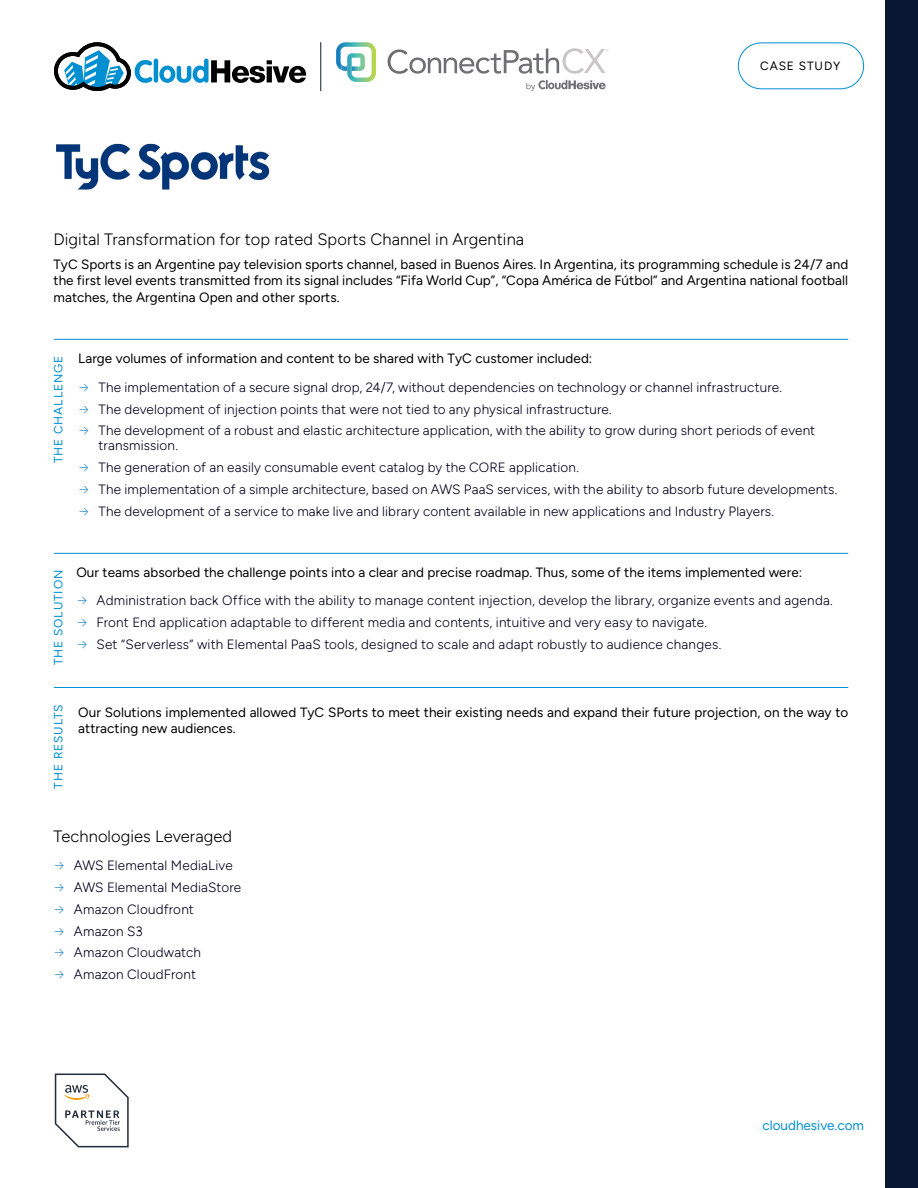
<style>
.page{position:relative;width:918px;height:1188px;background:#fff}
.page>*{position:absolute;margin:0;border:0;box-sizing:border-box;transform-origin:0 0}
.t1{font:300 16.5px "Figtree";letter-spacing:.005em;color:#000}
.t2{font:300 13.5px/15px "Figtree";letter-spacing:.01em;color:#00001d}
.t3{font:13.5px/16.2px "Figtree";letter-spacing:.005em;color:#000;text-align:justify}
.t4{font:13.5px "Figtree";color:#008fd0}
.t5{font:12px "Figtree";letter-spacing:.075em;color:#008fd0}
.t6{font:12px "Figtree";letter-spacing:.075em;color:#000}
.s1{font-family:"Inter";font-weight:400;font-size:12px;color:#3190cc}
</style>
<div class="page">
<div style="left:885px;top:0;width:33px;height:1188px;background:#0a1732"></div>
<div style="left:738px;top:43px;width:126px;height:46px;border:1px solid #008fd0;border-radius:23px"></div>
<hr style="left:154px;top:59px;width:4px;height:24px;background:#008fd0;border-radius:2px">
<svg style="left:159px;top:59px;width:147px;height:24px"></svg>
<svg style="left:54px;top:42px;width:98px;height:49px"></svg>
<svg style="left:336px;top:42px;width:36px;height:36px"></svg>
<svg style="left:388px;top:48px;width:221px;height:26px"></svg>
<svg style="left:526px;top:80px;width:80px;height:11px"></svg>
<hr style="left:321px;top:43px;width:1px;height:48px;background:#0c1832">
<hr style="left:54px;top:339px;width:794px;height:1px;background:#008fd0">
<hr style="left:54px;top:553px;width:794px;height:1px;background:#008fd0">
<hr style="left:54px;top:687px;width:794px;height:1px;background:#008fd0">
<svg style="left:55px;top:1074px;width:74px;height:73px"></svg>
<img style="left:56px;top:143px;width:214px;height:47px">
<p class="t6" style="left:760px;top:59px;width:82px">CASE STUDY</p>
<p class="t1" style="left:54px;top:230px;width:472px">Digital Transformation for top rated Sports Channel in Argentina</p>
<p class="t3" style="left:54px;top:256px;width:796px">TyC Sports is an Argentine pay television sports channel, based in Buenos Aires. In Argentina, its programming schedule is 24/7 and the first level events transmitted from its signal includes “Fifa World Cup”, “Copa América de Fútbol” and Argentina national football matches, the Argentina Open and other sports.</p>
<p class="t5" style="left:51px;top:463px;width:109px;rotate:-90deg">THE CHALLENGE</p>
<p class="t3" style="left:78px;top:351px;width:516px">Large volumes of information and content to be shared with TyC customer included:</p>
<p class="t2" style="left:78px;top:380px;width:705px"><span class="s1">→</span> The implementation of a secure signal drop, 24/7, without dependencies on technology or channel infrastructure.</p>
<p class="t2" style="left:78px;top:401px;width:535px"><span class="s1">→</span> The development of injection points that were not tied to any physical infrastructure.</p>
<p class="t2" style="left:99px;top:423px;width:718px;text-indent:-20px"><span class="s1">→</span> The development of a robust and elastic architecture application, with the ability to grow during short periods of event transmission.</p>
<p class="t2" style="left:78px;top:460px;width:502px"><span class="s1">→</span> The generation of an easily consumable event catalog by the CORE application.</p>
<p class="t2" style="left:78px;top:482px;width:761px"><span class="s1">→</span> The implementation of a simple architecture, based on AWS PaaS services, with the ability to absorb future developments.</p>
<p class="t2" style="left:78px;top:503px;width:697px"><span class="s1">→</span> The development of a service to make live and library content available in new applications and Industry Players.</p>
<p class="t5" style="left:51px;top:665px;width:97px;rotate:-90deg">THE SOLUTION</p>
<p class="t5" style="left:51px;top:789px;width:86px;rotate:-90deg">THE RESULTS</p>
<p class="t3" style="left:76px;top:564px;width:727px">Our teams absorbed the challenge points into a clear and precise roadmap. Thus, some of the items implemented were:</p>
<p class="t2" style="left:76px;top:593px;width:758px"><span class="s1">→</span> Administration back Office with the ability to manage content injection, develop the library, organize events and agenda.</p>
<p class="t2" style="left:76px;top:615px;width:632px"><span class="s1">→</span> Front End application adaptable to different media and contents, intuitive and very easy to navigate.</p>
<p class="t2" style="left:76px;top:637px;width:646px"><span class="s1">→</span> Set “Serverless” with Elemental PaaS tools, designed to scale and adapt robustly to audience changes.</p>
<p class="t3" style="left:78px;top:704px;width:772px">Our Solutions implemented allowed TyC SPorts to meet their existing needs and expand their future projection, on the way to attracting new audiences.</p>
<p class="t1" style="left:54px;top:827px;width:180px">Technologies Leveraged</p>
<p class="t2" style="left:54px;top:858px;width:181px"><span class="s1">→</span> AWS Elemental MediaLive</p>
<p class="t2" style="left:54px;top:880px;width:189px"><span class="s1">→</span> AWS Elemental MediaStore</p>
<p class="t2" style="left:54px;top:902px;width:142px"><span class="s1">→</span> Amazon Cloudfront</p>
<p class="t2" style="left:54px;top:923px;width:91px"><span class="s1">→</span> Amazon S3</p>
<p class="t2" style="left:54px;top:945px;width:149px"><span class="s1">→</span> Amazon Cloudwatch</p>
<p class="t2" style="left:54px;top:967px;width:144px"><span class="s1">→</span> Amazon CloudFront</p>
<p class="t4" style="left:762px;top:1117px;width:103px">cloudhesive.com</p>
</div>
